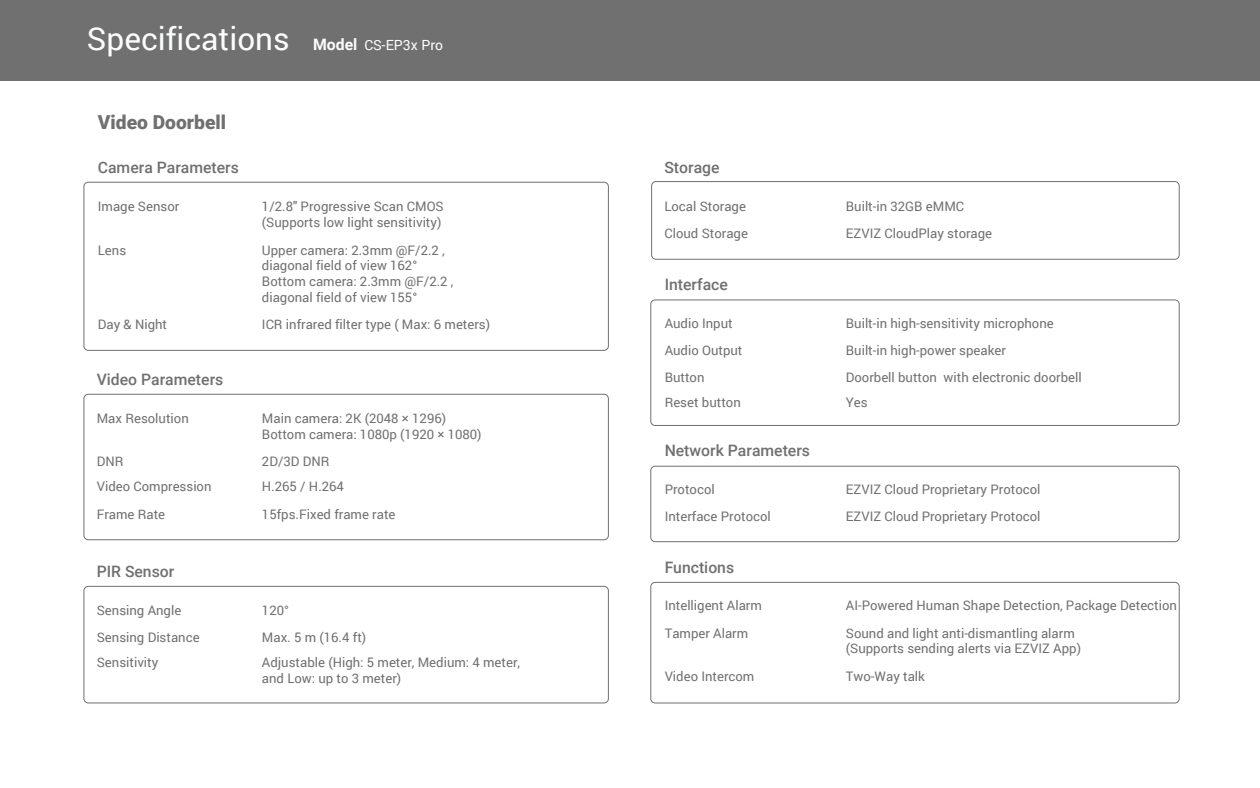
<style>
.page{position:relative;width:1260px;height:788px;background:#fff}
.page>*{position:absolute;margin:0;border:0;box-sizing:border-box;transform-origin:0 0}
.t1{font:31.5px "Roboto";color:#fcfdfd}
.t2{font:900 19.25px "Roboto";color:#717071}
.t3{font:500 15.75px "Roboto";color:#717071}
.t4{font:13.12px/15.8px "Roboto";color:#717071}
.s1{font-weight:700;font-size:15.75px}
.s2{font-size:14px}
</style>
<div class="page">
<div style="left:0;top:0;width:1260px;height:80px;background:#717071"></div>
<div style="left:84px;top:394px;width:525px;height:146px;border:1px solid #717071;border-radius:4px"></div>
<div style="left:84px;top:586px;width:525px;height:117px;border:1px solid #717071;border-radius:4px"></div>
<div style="left:650px;top:299px;width:530px;height:127px;border:1px solid #717071;border-radius:4px"></div>
<div style="left:650px;top:466px;width:530px;height:76px;border:1px solid #717071;border-radius:4px"></div>
<div style="left:650px;top:582px;width:530px;height:121px;border:1px solid #717071;border-radius:4px"></div>
<div style="left:84px;top:182px;width:525px;height:168px;border:1px solid #717071;border-radius:4px"></div>
<div style="left:651px;top:181px;width:529px;height:78px;border:1px solid #717071;border-radius:4px"></div>
<h1 class="t1" style="left:87px;top:16px;width:358px">Specifications <span class="s1">Model</span> <span class="s2">CS-EP3x Pro</span></h1>
<h2 class="t2" style="left:98px;top:108px;width:130px">Video Doorbell</h2>
<p class="t3" style="left:98px;top:156px;width:143px">Camera Parameters</p>
<p class="t4" style="left:98px;top:198px;width:83px">Image Sensor</p>
<p class="t4" style="left:262px;top:198px;width:183px">1/2.8" Progressive Scan CMOS (Supports low light sensitivity)</p>
<p class="t4" style="left:98px;top:241px;width:30px">Lens</p>
<p class="t4" style="left:262px;top:241px;width:193px">Upper camera: 2.3mm @F/2.2 , diagonal field of view 162°<br>Bottom camera: 2.3mm @F/2.2 , diagonal field of view 155°</p>
<p class="t4" style="left:98px;top:316px;width:71px">Day &amp; Night</p>
<p class="t4" style="left:262px;top:316px;width:230px">ICR infrared filter type ( Max: 6 meters)</p>
<p class="t3" style="left:97px;top:368px;width:128px">Video Parameters</p>
<p class="t4" style="left:97px;top:410px;width:94px">Max Resolution</p>
<p class="t4" style="left:262px;top:410px;width:221px">Main camera: 2K (2048 × 1296)<br>Bottom camera: 1080p (1920 × 1080)</p>
<p class="t4" style="left:97px;top:452px;width:28px">DNR</p>
<p class="t4" style="left:262px;top:452px;width:69px">2D/3D DNR</p>
<p class="t4" style="left:97px;top:478px;width:116px">Video Compression</p>
<p class="t4" style="left:262px;top:478px;width:84px">H.265 / H.264</p>
<p class="t4" style="left:97px;top:505px;width:70px">Frame Rate</p>
<p class="t4" style="left:262px;top:505px;width:135px">15fps.Fixed frame rate</p>
<p class="t3" style="left:97px;top:560px;width:79px">PIR Sensor</p>
<p class="t4" style="left:97px;top:601px;width:86px">Sensing Angle</p>
<p class="t4" style="left:262px;top:601px;width:29px">120°</p>
<p class="t4" style="left:97px;top:628px;width:104px">Sensing Distance</p>
<p class="t4" style="left:262px;top:628px;width:106px">Max. 5 m (16.4 ft)</p>
<p class="t4" style="left:97px;top:654px;width:63px">Sensitivity</p>
<p class="t4" style="left:262px;top:654px;width:260px">Adjustable (High: 5 meter, Medium: 4 meter, and Low: up to 3 meter)</p>
<p class="t3" style="left:664px;top:156px;width:57px">Storage</p>
<p class="t4" style="left:664px;top:198px;width:83px">Local Storage</p>
<p class="t4" style="left:846px;top:198px;width:120px">Built-in 32GB eMMC</p>
<p class="t4" style="left:664px;top:225px;width:85px">Cloud Storage</p>
<p class="t4" style="left:846px;top:225px;width:148px">EZVIZ CloudPlay storage</p>
<p class="t3" style="left:665px;top:273px;width:65px">Interface</p>
<p class="t4" style="left:665px;top:315px;width:70px">Audio Input</p>
<p class="t4" style="left:846px;top:315px;width:209px">Built-in high-sensitivity microphone</p>
<p class="t4" style="left:665px;top:342px;width:79px">Audio Output</p>
<p class="t4" style="left:846px;top:342px;width:162px">Built-in high-power speaker</p>
<p class="t4" style="left:665px;top:369px;width:41px">Button</p>
<p class="t4" style="left:846px;top:369px;width:237px">Doorbell button with electronic doorbell</p>
<p class="t4" style="left:665px;top:394px;width:78px">Reset button</p>
<p class="t4" style="left:846px;top:394px;width:23px">Yes</p>
<p class="t3" style="left:665px;top:439px;width:147px">Network Parameters</p>
<p class="t4" style="left:665px;top:481px;width:52px">Protocol</p>
<p class="t4" style="left:846px;top:481px;width:196px">EZVIZ Cloud Proprietary Protocol</p>
<p class="t4" style="left:665px;top:508px;width:108px">Interface Protocol</p>
<p class="t4" style="left:846px;top:508px;width:196px">EZVIZ Cloud Proprietary Protocol</p>
<p class="t3" style="left:665px;top:556px;width:71px">Functions</p>
<p class="t4" style="left:665px;top:597px;width:99px">Intelligent Alarm</p>
<p class="t4" style="left:846px;top:597px;width:333px">AI-Powered Human Shape Detection, Package Detection</p>
<p class="t4" style="left:665px;top:624px;width:85px">Tamper Alarm</p>
<p class="t4" style="left:846px;top:624px;width:237px">Sound and light anti-dismantling alarm (Supports sending alerts via EZVIZ App)</p>
<p class="t4" style="left:665px;top:667px;width:91px">Video Intercom</p>
<p class="t4" style="left:846px;top:667px;width:81px">Two-Way talk</p>
</div>
